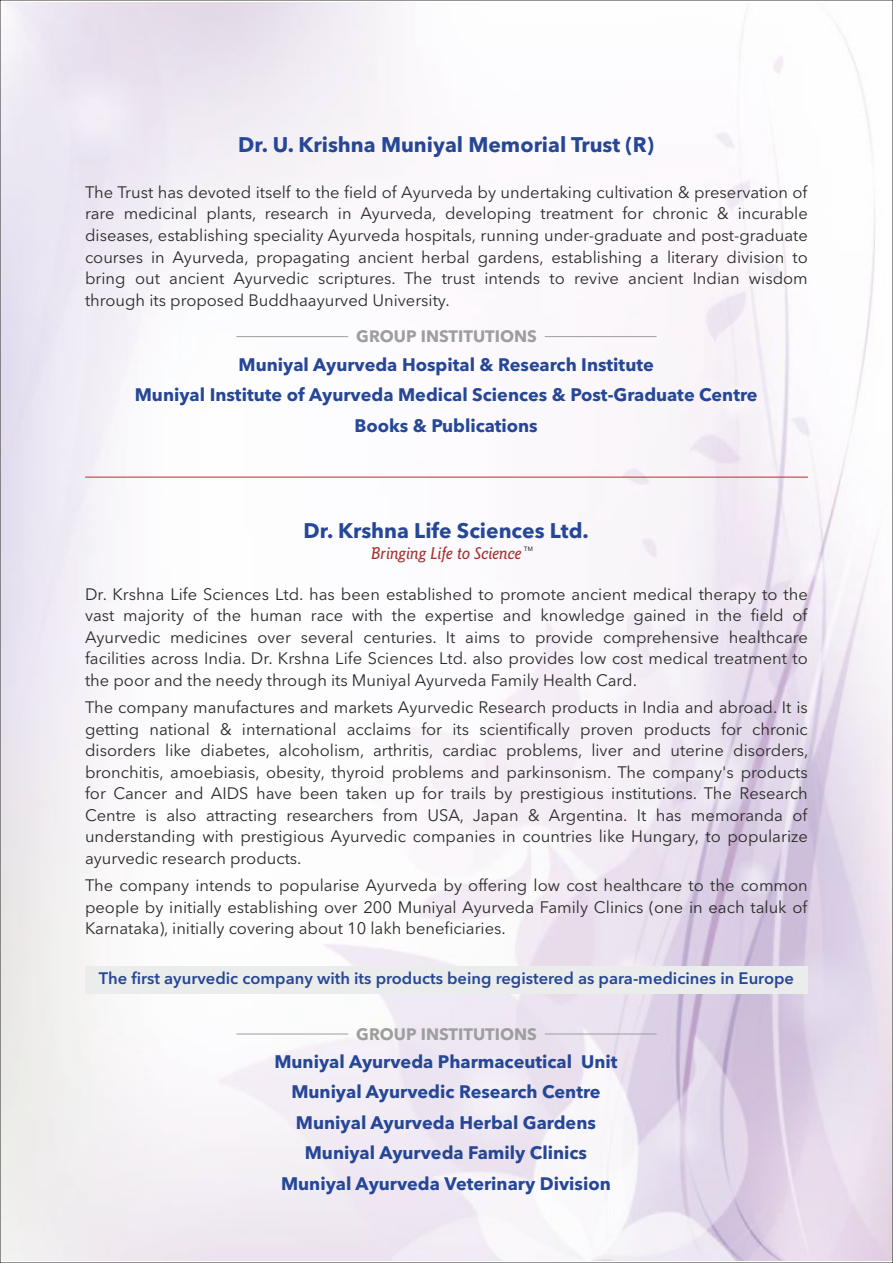
<style>
.page{position:relative;width:893px;height:1263px;background:#fff}
.page>*{position:absolute;margin:0;border:0;box-sizing:border-box;transform-origin:0 0}
.t1{font:700 21px "Avenir Next LT Pro";color:#264796}
.t2{font:700 18px/30.5px "Avenir Next LT Pro";color:#264796;text-align:center}
.t3{font:italic 500 16.95px "Goudy Sans IT Cby BT";letter-spacing:-.015em;color:#a5302e}
.t4{font:16.5px/21.5px "Avenir Next LT Pro";color:#2b2a29;text-align:justify}
.t5{font:600 16.5px "Avenir Next LT Pro";color:#264796}
.t6{font:700 16.5px "Avenir Next LT Pro";color:#9d9e9e}
.t7{font:6.15px "Arial";color:#2b2a29}
</style>
<div class="page">
<img style="left:2px;top:2px;width:889px;height:1259px">
<hr style="left:236px;top:336px;width:112px;height:1px;background:#9d9e9e">
<hr style="left:545px;top:336px;width:112px;height:1px;background:#9d9e9e">
<hr style="left:236px;top:1033px;width:112px;height:1px;background:#9d9e9e">
<hr style="left:545px;top:1033px;width:112px;height:1px;background:#9d9e9e">
<div style="left:85px;top:966px;width:723px;height:28px;background:#ebecec"></div>
<hr style="left:85px;top:477px;width:723px;height:1px;background:#b62c2c">
<p class="t1" style="left:238px;top:136px;width:417px">Dr. U. Krishna Muniyal Memorial Trust (R)</p>
<p class="t4" style="left:85px;top:183px;width:724px">The Trust has devoted itself to the field of Ayurveda by undertaking cultivation &amp; preservation of rare medicinal plants, research in Ayurveda, developing treatment for chronic &amp; incurable diseases, establishing speciality Ayurveda hospitals, running under-graduate and post-graduate courses in Ayurveda, propagating ancient herbal gardens, establishing a literary division to bring out ancient Ayurvedic scriptures. The trust intends to revive ancient Indian wisdom through its proposed Buddhaayurved University.</p>
<p class="t6" style="left:356px;top:330px;width:182px">GROUP INSTITUTIONS</p>
<p class="t2" style="left:135px;top:351px;width:624px">Muniyal Ayurveda Hospital &amp; Research Institute<br>Muniyal Institute of Ayurveda Medical Sciences &amp; Post-Graduate Centre<br>Books &amp; Publications</p>
<p class="t1" style="left:304px;top:522px;width:287px">Dr. Krshna Life Sciences Ltd.</p>
<p class="t3" style="left:371px;top:546px;width:152px">Bringing Life to Science</p>
<p class="t7" style="left:524px;top:546px;width:11px">TM</p>
<p class="t4" style="left:85px;top:585px;width:724px">Dr. Krshna Life Sciences Ltd. has been established to promote ancient medical therapy to the vast majority of the human race with the expertise and knowledge gained in the field of Ayurvedic medicines over several centuries. It aims to provide comprehensive healthcare facilities across India. Dr. Krshna Life Sciences Ltd. also provides low cost medical treatment to the poor and the needy through its Muniyal Ayurveda Family Health Card.</p>
<p class="t4" style="left:85px;top:698px;width:725px">The company manufactures and markets Ayurvedic Research products in India and abroad. It is getting national &amp; international acclaims for its scientifically proven products for chronic disorders like diabetes, alcoholism, arthritis, cardiac problems, liver and uterine disorders, bronchitis, amoebiasis, obesity, thyroid problems and parkinsonism. The company's products for Cancer and AIDS have been taken up for trails by prestigious institutions. The Research Centre is also attracting researchers from USA, Japan &amp; Argentina. It has memoranda of understanding with prestigious Ayurvedic companies in countries like Hungary, to popularize ayurvedic research products.</p>
<p class="t4" style="left:85px;top:876px;width:724px">The company intends to popularise Ayurveda by offering low cost healthcare to the common people by initially establishing over 200 Muniyal Ayurveda Family Clinics (one in each taluk of Karnataka), initially covering about 10 lakh beneficiaries.</p>
<p class="t5" style="left:99px;top:971px;width:696px">The first ayurvedic company with its products being registered as para-medicines in Europe</p>
<p class="t6" style="left:356px;top:1027px;width:182px">GROUP INSTITUTIONS</p>
<p class="t2" style="left:274px;top:1048px;width:345px">Muniyal Ayurveda Pharmaceutical Unit Muniyal Ayurvedic Research Centre Muniyal Ayurveda Herbal Gardens Muniyal Ayurveda Family Clinics Muniyal Ayurveda Veterinary Division</p>
</div>
